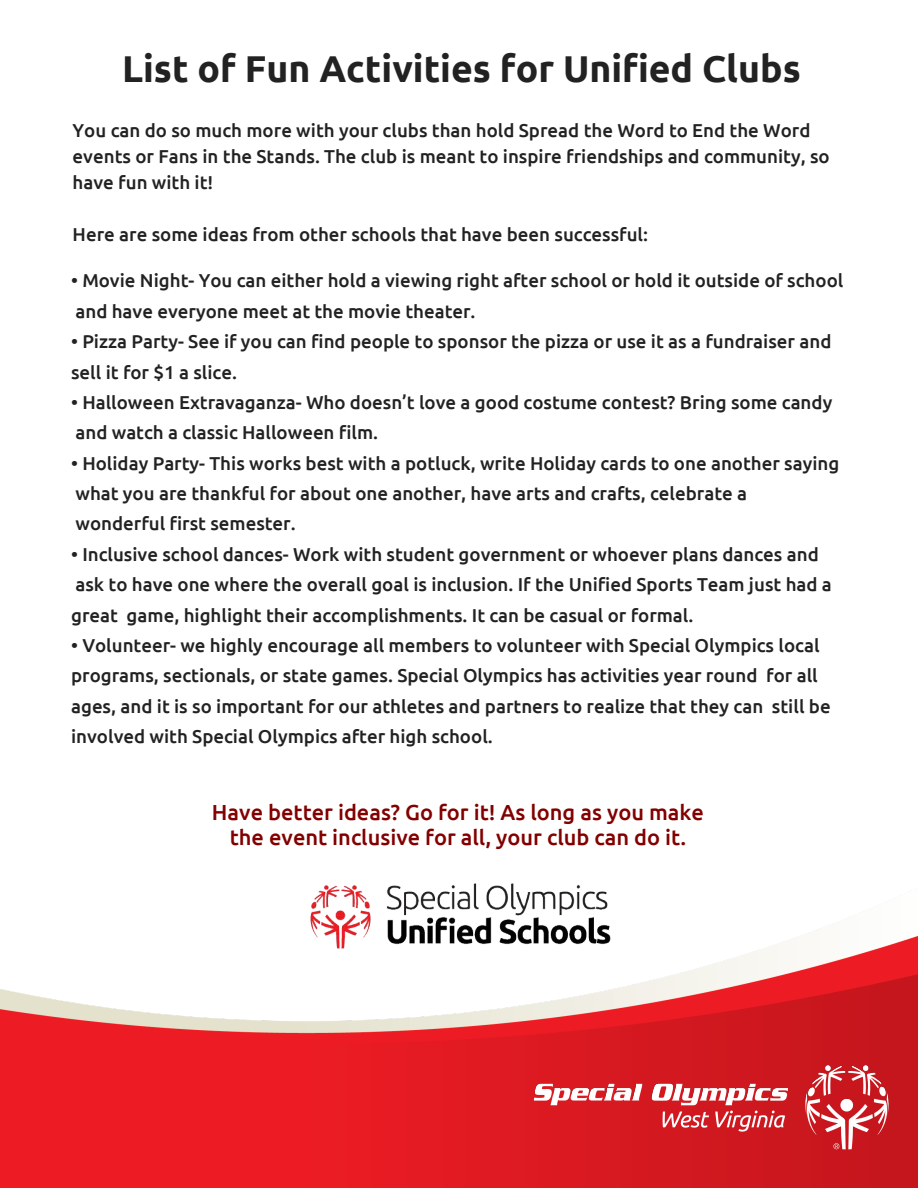
<style>
.page{position:relative;width:918px;height:1188px;background:#fff}
.page>*{position:absolute;margin:0;border:0;box-sizing:border-box;transform-origin:0 0}
.t1{font:700 37.35px "Ubuntu";color:#222}
.t2{font:500 21.75px/24.8px "Ubuntu";color:#820000;text-align:center}
.t3{font:500 18.75px/30.3px "Ubuntu";color:#222}
.t4{font:500 18.6px/25.8px "Ubuntu";color:#222}
</style>
<div class="page">
<img style="left:0;top:918px;width:918px;height:270px">
<img style="left:516px;top:1047px;width:390px;height:120px">
<img style="left:283px;top:883px;width:355px;height:84px">
<h1 class="t1" style="left:122px;top:47px;width:680px">List of Fun Activities for Unified Clubs</h1>
<p class="t4" style="left:73px;top:117px;width:759px">You can do so much more with your clubs than hold Spread the Word to End the Word events or Fans in the Stands. The club is meant to inspire friendships and community, so have fun with it!</p>
<p class="t4" style="left:73px;top:221px;width:577px">Here are some ideas from other schools that have been successful:</p>
<p class="t3" style="left:71px;top:265px;width:774px">• Movie Night- You can either hold a viewing right after school or hold it outside of school and have everyone meet at the movie theater.</p>
<p class="t3" style="left:71px;top:326px;width:762px">• Pizza Party- See if you can find people to sponsor the pizza or use it as a fundraiser and sell it for $1 a slice.</p>
<p class="t3" style="left:71px;top:387px;width:763px">• Halloween Extravaganza- Who doesn’t love a good costume contest? Bring some candy and watch a classic Halloween film.</p>
<p class="t3" style="left:71px;top:448px;width:770px">• Holiday Party- This works best with a potluck, write Holiday cards to one another saying what you are thankful for about one another, have arts and crafts, celebrate a<br>wonderful first semester.</p>
<p class="t3" style="left:71px;top:539px;width:762px">• Inclusive school dances- Work with student government or whoever plans dances and ask to have one where the overall goal is inclusion. If the Unified Sports Team just had a great game, highlight their accomplishments. It can be casual or formal.</p>
<p class="t3" style="left:71px;top:630px;width:761px">• Volunteer- we highly encourage all members to volunteer with Special Olympics local programs, sectionals, or state games. Special Olympics has activities year round for all ages, and it is so important for our athletes and partners to realize that they can still be involved with Special Olympics after high school.</p>
<p class="t2" style="left:212px;top:800px;width:494px">Have better ideas? Go for it! As long as you make the event inclusive for all, your club can do it.</p>
</div>
